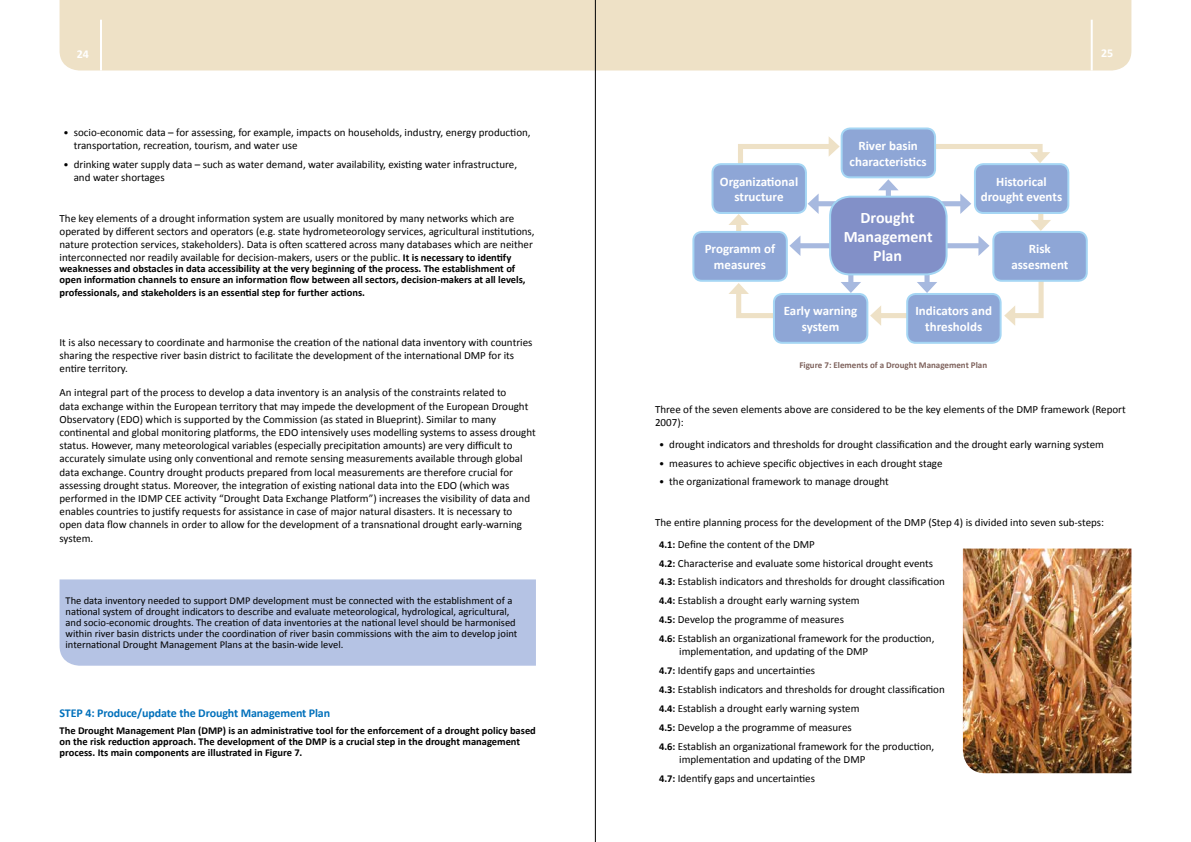
<style>
.page{position:relative;width:1191px;height:842px;background:#fff}
.page>*{position:absolute;margin:0;border:0;box-sizing:border-box;transform-origin:0 0}
.t1{font:700 16px/19px "Calibri";color:#fff;text-align:center}
.t2{font:700 13px/15.6px "Calibri";color:#fff;text-align:center}
.t3{font:700 12px "Calibri";letter-spacing:-.01em;color:#0070bb}
.t4{font:700 12px "Calibri";color:#fff}
.t5{font:11px/13.2px "Calibri";color:#000}
.t6{font:700 10.5px/11px "Calibri";color:#000}
.t7{font:10.5px/11.2px "Calibri";color:#000}
.t8{font:700 9px "Calibri";color:#7e625c}
.s1{font-size:10.5px}
.s2{font-weight:700;font-size:10.5px}
</style>
<div class="page">
<div style="left:60px;top:579px;width:476px;height:87px;background:#b5c3e4"></div>
<div style="left:60px;top:0;width:1071px;height:71px;background:#eee1c6"></div>
<hr style="left:1090px;top:20px;width:2px;height:51px;background:#fff">
<hr style="left:100px;top:20px;width:2px;height:51px;background:#fff">
<img style="left:963px;top:549px;width:168px;height:224px">
<hr style="left:595px;top:0;width:1px;height:842px;background:#000">
<svg style="left:738px;top:136px;width:101px;height:27px"></svg>
<svg style="left:1004px;top:282px;width:40px;height:44px"></svg>
<svg style="left:936px;top:144px;width:114px;height:19px"></svg>
<svg style="left:729px;top:283px;width:50px;height:35px"></svg>
<div style="left:848px;top:260px;width:5px;height:26px;background:#a7b9df"></div>
<svg style="left:841px;top:282px;width:20px;height:11px"></svg>
<div style="left:924px;top:260px;width:5px;height:26px;background:#a7b9df"></div>
<svg style="left:917px;top:282px;width:20px;height:11px"></svg>
<div style="left:885px;top:186px;width:6px;height:26px;background:#a7b9df"></div>
<svg style="left:878px;top:179px;width:20px;height:11px"></svg>
<div style="left:814px;top:201px;width:26px;height:5px;background:#a7b9df"></div>
<svg style="left:807px;top:194px;width:11px;height:19px"></svg>
<div style="left:938px;top:201px;width:26px;height:5px;background:#a7b9df"></div>
<svg style="left:960px;top:194px;width:11px;height:20px"></svg>
<div style="left:796px;top:243px;width:44px;height:5px;background:#a7b9df"></div>
<svg style="left:789px;top:236px;width:11px;height:20px"></svg>
<div style="left:938px;top:243px;width:44px;height:5px;background:#a7b9df"></div>
<svg style="left:978px;top:236px;width:11px;height:20px"></svg>
<div style="left:1038px;top:209px;width:5px;height:15px;background:#eee1c6"></div>
<svg style="left:1031px;top:220px;width:20px;height:11px"></svg>
<div style="left:877px;top:313px;width:38px;height:5px;background:#eee1c6"></div>
<svg style="left:870px;top:306px;width:11px;height:20px"></svg>
<div style="left:736px;top:221px;width:5px;height:15px;background:#eee1c6"></div>
<svg style="left:729px;top:214px;width:20px;height:11px"></svg>
<div style="left:830px;top:197px;width:116px;height:77px;background:#8290c8;border-radius:20px"></div>
<div style="left:829px;top:196px;width:118px;height:79px;border:2px solid #a2d5f3;border-radius:20px"></div>
<div style="left:841px;top:128px;width:94px;height:49px;background:#8ea6d6;border-radius:9px"></div>
<div style="left:840px;top:127px;width:96px;height:51px;border:2px solid #a5d6f4;border-radius:9px"></div>
<div style="left:774px;top:294px;width:93px;height:49px;background:#8ea6d6;border-radius:9px"></div>
<div style="left:773px;top:293px;width:95px;height:51px;border:2px solid #a5d6f4;border-radius:9px"></div>
<div style="left:693px;top:232px;width:94px;height:49px;background:#8ea6d6;border-radius:9px"></div>
<div style="left:692px;top:231px;width:96px;height:51px;border:2px solid #a5d6f4;border-radius:9px"></div>
<div style="left:993px;top:232px;width:93px;height:49px;background:#8ea6d6;border-radius:9px"></div>
<div style="left:992px;top:231px;width:95px;height:51px;border:2px solid #a5d6f4;border-radius:9px"></div>
<div style="left:975px;top:164px;width:93px;height:49px;background:#8ea6d6;border-radius:9px"></div>
<div style="left:974px;top:163px;width:95px;height:51px;border:2px solid #a5d6f4;border-radius:9px"></div>
<div style="left:712px;top:164px;width:94px;height:49px;background:#8ea6d6;border-radius:9px"></div>
<div style="left:711px;top:163px;width:96px;height:51px;border:2px solid #a5d6f4;border-radius:9px"></div>
<div style="left:907px;top:294px;width:93px;height:49px;background:#8ea6d6;border-radius:9px"></div>
<div style="left:906px;top:293px;width:95px;height:51px;border:2px solid #a5d6f4;border-radius:9px"></div>
<p class="t4" style="left:77px;top:47px;width:14px">24</p>
<p class="t4" style="left:1101px;top:46px;width:14px">25</p>
<p class="t5" style="left:74px;top:126px;width:458px;text-indent:-10px"><span class="s1">•</span> socio-economic data – for assessing, for example, impacts on households, industry, energy production, transportation, recreation, tourism, and water use</p>
<p class="t5" style="left:74px;top:158px;width:445px;text-indent:-10px"><span class="s1">•</span> drinking water supply data – such as water demand, water availability, existing water infrastructure, and water shortages</p>
<p class="t5" style="left:60px;top:211px;width:476px">The key elements of a drought information system are usually monitored by many networks which are operated by different sectors and operators (e.g. state hydrometeorology services, agricultural institutions, nature protection services, stakeholders). Data is often scattered across many databases which are neither interconnected nor readily available for decision-makers, users or the public. <span class="s2">It is necessary to identify</span></p>
<p class="t6" style="left:60px;top:263px;width:467px">weaknesses and obstacles in data accessibility at the very beginning of the process. The establishment of open information channels to ensure an information flow between all sectors, decision-makers at all levels,</p>
<p class="t6" style="left:60px;top:287px;width:307px">professionals, and stakeholders is an essential step for further actions.</p>
<p class="t5" style="left:60px;top:335px;width:474px">It is also necessary to coordinate and harmonise the creation of the national data inventory with countries sharing the respective river basin district to facilitate the development of the international DMP for its entire territory.</p>
<p class="t5" style="left:60px;top:386px;width:478px">An integral part of the process to develop a data inventory is an analysis of the constraints related to<br>data exchange within the European territory that may impede the development of the European Drought Observatory (EDO) which is supported by the Commission (as stated in Blueprint). Similar to many continental and global monitoring platforms, the EDO intensively uses modelling systems to assess drought status. However, many meteorological variables (especially precipitation amounts) are very difficult to accurately simulate using only conventional and remote sensing measurements available through global data exchange. Country drought products prepared from local measurements are therefore crucial for assessing drought status. Moreover, the integration of existing national data into the EDO (which was performed in the IDMP CEE activity “Drought Data Exchange Platform”) increases the visibility of data and enables countries to justify requests for assistance in case of major natural disasters. It is necessary to open data flow channels in order to allow for the development of a transnational drought early-warning system.</p>
<p class="t7" style="left:66px;top:594px;width:453px">The data inventory needed to support DMP development must be connected with the establishment of a national system of drought indicators to describe and evaluate meteorological, hydrological, agricultural, and socio-economic droughts. The creation of data inventories at the national level should be harmonised within river basin districts under the coordination of river basin commissions with the aim to develop joint international Drought Management Plans at the basin-wide level.</p>
<p class="t3" style="left:60px;top:705px;width:272px">STEP 4: Produce/update the Drought Management Plan</p>
<p class="t6" style="left:60px;top:725px;width:478px">The Drought Management Plan (DMP) is an administrative tool for the enforcement of a drought policy based on the risk reduction approach. The development of the DMP is a crucial step in the drought management process. Its main components are illustrated in Figure 7.</p>
<p class="t2" style="left:720px;top:173px;width:80px">Organizational structure</p>
<p class="t2" style="left:849px;top:138px;width:78px">River basin characteristics</p>
<p class="t2" style="left:980px;top:173px;width:83px">Historical drought events</p>
<h1 class="t1" style="left:843px;top:208px;width:90px">Drought<br>Management<br>Plan</h1>
<p class="t2" style="left:704px;top:241px;width:72px">Programm of measures</p>
<p class="t2" style="left:1011px;top:241px;width:59px">Risk assesment</p>
<p class="t2" style="left:783px;top:303px;width:75px">Early warning system</p>
<p class="t2" style="left:915px;top:303px;width:78px">Indicators and thresholds</p>
<p class="t8" style="left:799px;top:359px;width:189px">Figure 7: Elements of a Drought Management Plan</p>
<p class="t5" style="left:655px;top:403px;width:472px">Three of the seven elements above are considered to be the key elements of the DMP framework (Report<br>2007):</p>
<p class="t5" style="left:659px;top:437px;width:446px"><span class="s1">•</span> drought indicators and thresholds for drought classification and the drought early warning system</p>
<p class="t5" style="left:659px;top:456px;width:285px"><span class="s1">•</span> measures to achieve specific objectives in each drought stage</p>
<p class="t5" style="left:659px;top:475px;width:231px"><span class="s1">•</span> the organizational framework to manage drought</p>
<p class="t5" style="left:659px;top:511px;width:446px;line-height:21.7px;text-indent:-4px">The entire planning process for the development of the DMP (Step 4) is divided into seven sub-steps:<br><span class="s2">4.1:</span> Define the content of the DMP</p>
<p class="t5" style="left:659px;top:553px;width:287px;line-height:18.9px"><span class="s2">4.2:</span> Characterise and evaluate some historical drought events <span class="s2">4.3:</span> Establish indicators and thresholds for drought classification <span class="s2">4.4:</span> Establish a drought early warning system<br><span class="s2">4.5:</span> Develop the programme of measures<br><span class="s2">4.6:</span> Establish an organizational framework for the production,</p>
<p class="t5" style="left:659px;top:642px;width:287px;line-height:18.9px;text-indent:20px">implementation, and updating of the DMP<br><span class="s2">4.7:</span> Identify gaps and uncertainties<br><span class="s2">4.3:</span> Establish indicators and thresholds for drought classification <span class="s2">4.4:</span> Establish a drought early warning system<br><span class="s2">4.5:</span> Develop a the programme of measures<br><span class="s2">4.6:</span> Establish an organizational framework for the production,</p>
<p class="t5" style="left:659px;top:750px;width:208px;line-height:18.9px;text-indent:20px">implementation and updating of the DMP<br><span class="s2">4.7:</span> Identify gaps and uncertainties</p>
</div>
